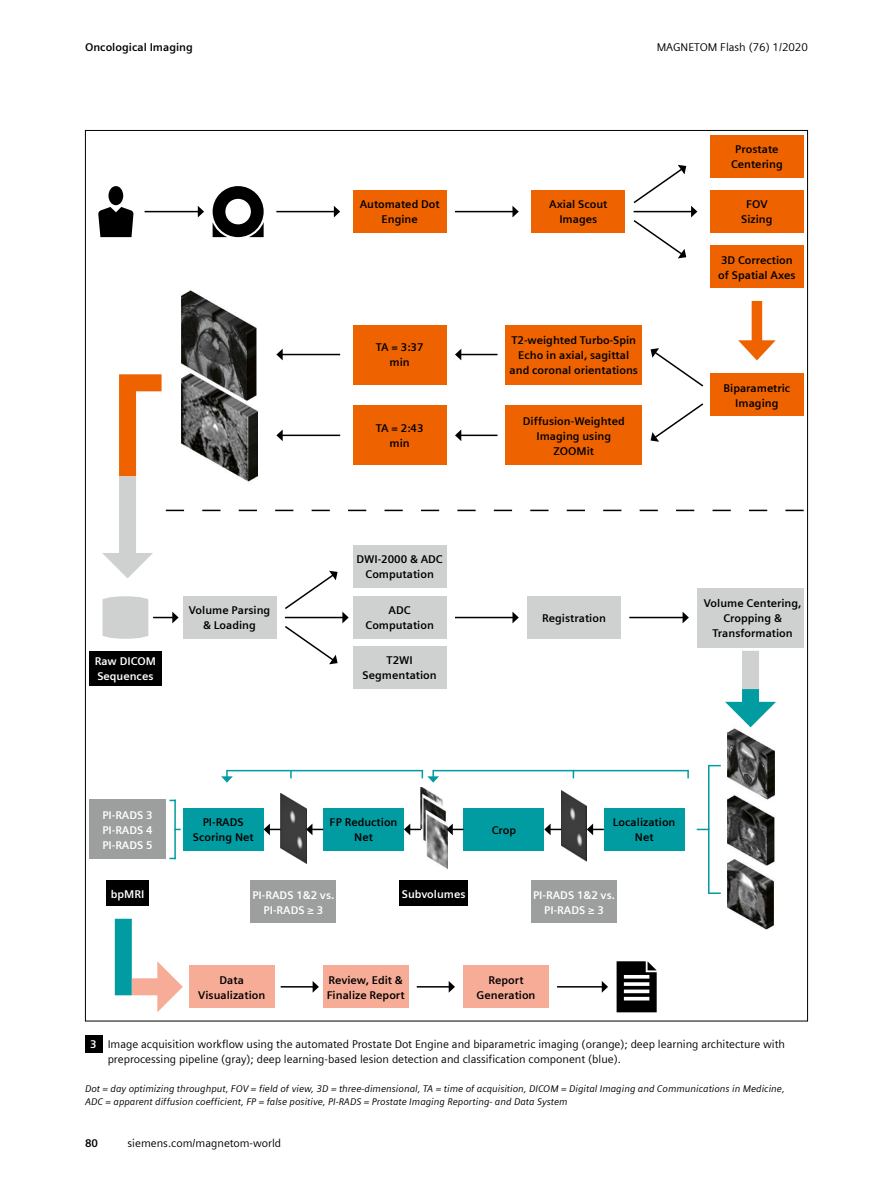
<style>
.page{position:relative;width:893px;height:1191px;background:#fff}
.page>*{position:absolute;margin:0;border:0;box-sizing:border-box;transform-origin:0 0}
.t1{font:700 11.25px/15px "Siemens Sans";color:#000;text-align:center}
.t2{font:11.25px/15px "Siemens Sans";color:#000}
.t3{font:700 11.25px/15px "Siemens Sans";color:#fff}
.t4{font:italic 9.75px/13.5px "Siemens Sans";color:#000}
.s1{font-weight:700;color:#fff}
</style>
<div class="page">
<hr style="left:174px;top:799px;width:2px;height:60px;background:#009ca2">
<div style="left:710px;top:246px;width:94px;height:42px;background:#ee6300"></div>
<div style="left:463px;top:808px;width:81px;height:42px;background:#009ca2"></div>
<div style="left:85px;top:1035px;width:17px;height:17px;background:#000"></div>
<div style="left:108px;top:186px;width:15px;height:19px;background:#000;border-radius:50%"></div>
<svg style="left:98px;top:207px;width:36px;height:30px"></svg>
<svg style="left:213px;top:186px;width:51px;height:51px"></svg>
<div style="left:353px;top:190px;width:93px;height:43px;background:#ee6300"></div>
<div style="left:531px;top:190px;width:94px;height:43px;background:#ee6300"></div>
<div style="left:710px;top:190px;width:94px;height:43px;background:#ee6300"></div>
<div style="left:710px;top:135px;width:94px;height:43px;background:#ee6300"></div>
<div style="left:506px;top:325px;width:136px;height:59px;background:#ee6300"></div>
<div style="left:353px;top:325px;width:93px;height:59px;background:#ee6300"></div>
<div style="left:89px;top:651px;width:73px;height:34px;background:#000"></div>
<div style="left:604px;top:808px;width:81px;height:42px;background:#009ca2"></div>
<div style="left:323px;top:808px;width:81px;height:42px;background:#009ca2"></div>
<div style="left:183px;top:808px;width:81px;height:42px;background:#009ca2"></div>
<div style="left:89px;top:799px;width:77px;height:60px;background:#9d9e9e"></div>
<div style="left:106px;top:880px;width:43px;height:26px;background:#000"></div>
<div style="left:400px;top:880px;width:68px;height:26px;background:#000"></div>
<div style="left:251px;top:880px;width:85px;height:43px;background:#9d9e9e"></div>
<div style="left:531px;top:880px;width:86px;height:43px;background:#9d9e9e"></div>
<div style="left:189px;top:965px;width:85px;height:43px;background:#f6ac96"></div>
<div style="left:323px;top:965px;width:85px;height:43px;background:#f6ac96"></div>
<div style="left:463px;top:965px;width:86px;height:43px;background:#f6ac96"></div>
<svg style="left:617px;top:961px;width:40px;height:51px"></svg>
<img style="left:180px;top:290px;width:77px;height:50px">
<img style="left:727px;top:727px;width:48px;height:203px">
<img style="left:561px;top:790px;width:26px;height:72px">
<img style="left:420px;top:787px;width:27px;height:82px">
<img style="left:281px;top:793px;width:25px;height:71px">
<hr style="left:145px;top:211px;width:53px;height:1px;background:#000">
<svg style="left:198px;top:206px;width:6px;height:11px"></svg>
<hr style="left:276px;top:211px;width:59px;height:1px;background:#000">
<svg style="left:334px;top:206px;width:6px;height:11px"></svg>
<hr style="left:455px;top:211px;width:58px;height:1px;background:#000">
<svg style="left:512px;top:206px;width:7px;height:11px"></svg>
<svg style="left:633px;top:165px;width:64px;height:93px"></svg>
<div style="left:752px;top:301px;width:10px;height:47px;background:#ee6300"></div>
<svg style="left:587px;top:823px;width:17px;height:12px"></svg>
<svg style="left:544px;top:823px;width:17px;height:12px"></svg>
<svg style="left:446px;top:823px;width:17px;height:12px"></svg>
<svg style="left:404px;top:823px;width:17px;height:12px"></svg>
<svg style="left:306px;top:823px;width:17px;height:12px"></svg>
<svg style="left:264px;top:823px;width:17px;height:12px"></svg>
<hr style="left:281px;top:986px;width:32px;height:1px;background:#000">
<svg style="left:313px;top:981px;width:6px;height:11px"></svg>
<hr style="left:417px;top:986px;width:32px;height:1px;background:#000">
<svg style="left:449px;top:981px;width:6px;height:11px"></svg>
<hr style="left:557px;top:986px;width:45px;height:1px;background:#000">
<svg style="left:602px;top:981px;width:6px;height:11px"></svg>
<svg style="left:102px;top:340px;width:702px;height:387px"></svg>
<svg style="left:115px;top:918px;width:68px;height:94px"></svg>
<svg style="left:709px;top:765px;width:12px;height:1px"></svg>
<svg style="left:708px;top:892px;width:13px;height:2px"></svg>
<svg style="left:697px;top:828px;width:11px;height:2px"></svg>
<hr style="left:708px;top:765px;width:1px;height:128px;background:#009ca2">
<svg style="left:687px;top:770px;width:2px;height:8px"></svg>
<hr style="left:573px;top:770px;width:115px;height:1px;background:#009ca2">
<hr style="left:433px;top:770px;width:140px;height:1px;background:#009ca2">
<svg style="left:290px;top:771px;width:2px;height:7px"></svg>
<svg style="left:422px;top:770px;width:17px;height:12px"></svg>
<hr style="left:291px;top:770px;width:131px;height:1px;background:#009ca2">
<svg style="left:221px;top:770px;width:12px;height:12px"></svg>
<hr style="left:227px;top:770px;width:64px;height:1px;background:#009ca2">
<p class="t1" style="left:85px;top:39px;width:109px">Oncological Imaging</p>
<p class="t2" style="left:657px;top:39px;width:153px">MAGNETOM Flash (76) 1/2020</p>
<p class="t1" style="left:731px;top:141px;width:53px">Prostate<br>Centering</p>
<p class="t1" style="left:360px;top:196px;width:81px">Automated Dot<br>Engine</p>
<p class="t1" style="left:549px;top:196px;width:60px">Axial Scout<br>Images</p>
<p class="t1" style="left:741px;top:196px;width:33px">FOV<br>Sizing</p>
<p class="t3" style="left:95px;top:653px;width:62px">Raw DICOM<br>Sequences</p>
<p class="t1" style="left:189px;top:602px;width:83px">Volume Parsing &amp; Loading</p>
<p class="t1" style="left:376px;top:339px;width:49px">TA = 3:37 min</p>
<p class="t1" style="left:376px;top:420px;width:49px">TA = 2:43 min</p>
<p class="t1" style="left:357px;top:551px;width:88px">DWI-2000 &amp; ADC<br>Computation</p>
<p class="t1" style="left:365px;top:602px;width:70px">ADC<br>Computation</p>
<p class="t1" style="left:363px;top:652px;width:76px">T2WI<br>Segmentation</p>
<p class="t1" style="left:509px;top:332px;width:130px">T2-weighted Turbo-Spin<br>Echo in axial, sagittal and coronal orientations</p>
<p class="t1" style="left:523px;top:412px;width:103px">Diffusion-Weighted<br>Imaging using<br>ZOOMit</p>
<p class="t1" style="left:542px;top:610px;width:65px">Registration</p>
<p class="t1" style="left:718px;top:252px;width:79px;text-align:left">3D Correction of Spatial Axes</p>
<p class="t1" style="left:723px;top:380px;width:68px">Biparametric<br>Imaging</p>
<p class="t1" style="left:704px;top:595px;width:99px">Volume Centering,<br>Cropping &amp;<br>Transformation</p>
<p class="t3" style="left:102px;top:806px;width:52px;text-align:justify">PI-RADS 3<br>PI-RADS 4<br>PI-RADS 5</p>
<p class="t1" style="left:193px;top:814px;width:62px">PI-RADS<br>Scoring Net</p>
<p class="t1" style="left:330px;top:814px;width:69px">FP Reduction<br>Net</p>
<p class="t1" style="left:492px;top:821px;width:26px">Crop</p>
<p class="t1" style="left:613px;top:814px;width:64px">Localization<br>Net</p>
<p class="t3" style="left:111px;top:885px;width:35px">bpMRI</p>
<p class="t3" style="left:252px;top:886px;width:83px">PI-RADS 1&amp;2 vs.</p>
<p class="t3" style="left:402px;top:885px;width:65px">Subvolumes</p>
<p class="t3" style="left:264px;top:901px;width:61px">PI-RADS ≥ 3</p>
<p class="t3" style="left:533px;top:886px;width:83px;text-align:center">PI-RADS 1&amp;2 vs.<br>PI-RADS ≥ 3</p>
<p class="t1" style="left:198px;top:971px;width:69px">Data<br>Visualization</p>
<p class="t1" style="left:327px;top:971px;width:80px;text-align:left">Review, Edit &amp;<br>Finalize Report</p>
<p class="t1" style="left:476px;top:971px;width:61px">Report<br>Generation</p>
<p class="t2" style="left:108px;top:1036px;width:679px;text-indent:-17px"><span class="s1">3</span> Image acquisition workflow using the automated Prostate Dot Engine and biparametric imaging (orange); deep learning architecture with preprocessing pipeline (gray); deep learning-based lesion detection and classification component (blue).</p>
<p class="t4" style="left:85px;top:1081px;width:701px">Dot = day optimizing throughput, FOV = field of view, 3D = three-dimensional, TA = time of acquisition, DICOM = Digital Imaging and Communications in Medicine,<br>ADC = apparent diffusion coefficient, FP = false positive, PI-RADS = Prostate Imaging Reporting- and Data System</p>
<p class="t1" style="left:85px;top:1135px;width:15px">80</p>
<p class="t2" style="left:128px;top:1135px;width:155px">siemens.com/magnetom-world</p>
</div>
